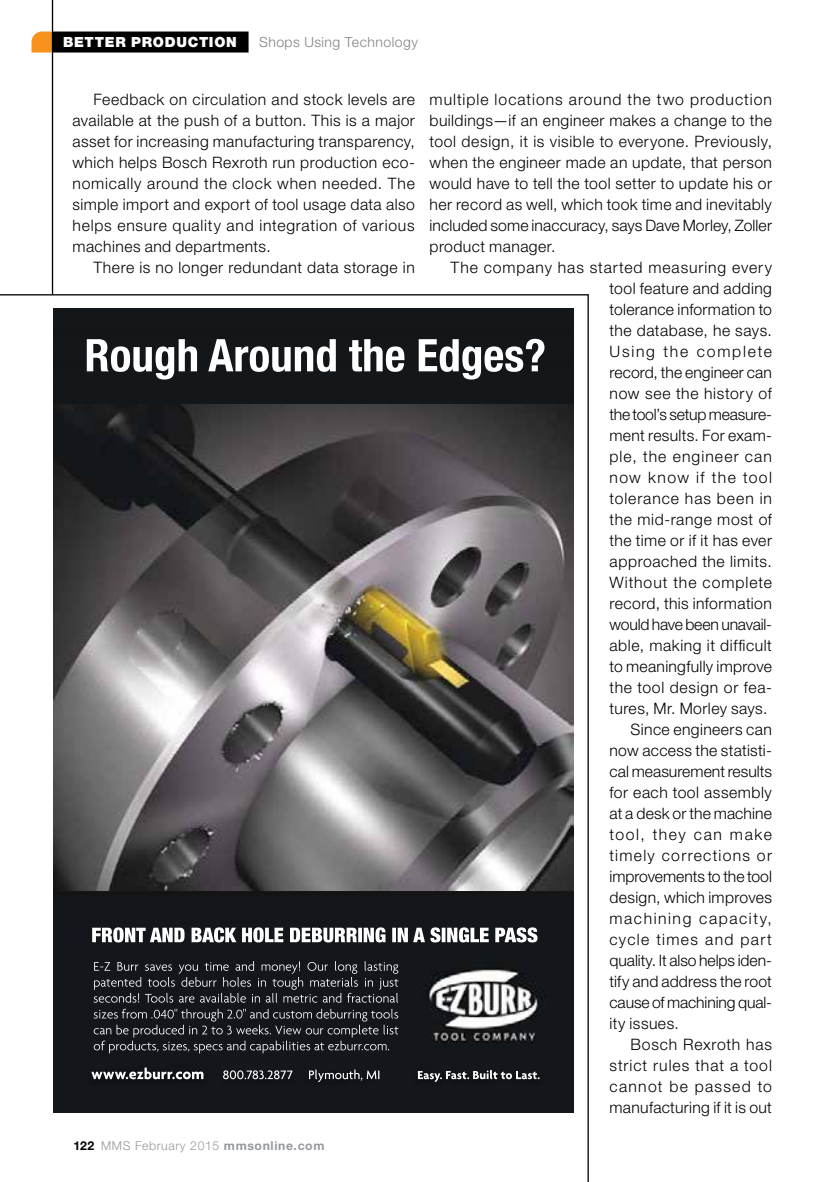
<style>
.page{position:relative;width:835px;height:1182px;background:#fff}
.page>*{position:absolute;margin:0;border:0;box-sizing:border-box;transform-origin:0 0}
.t1{font:300 15.75px "Helvetica Neue LT Std";letter-spacing:.03em;color:#000}
.t2{font:300 15.75px "Helvetica Neue LT Std";letter-spacing:.05em;color:#000}
.t3{font:300 15.75px "Helvetica Neue LT Std";letter-spacing:.06em;color:#000}
.t4{font:300 15.75px "Helvetica Neue LT Std";letter-spacing:.005em;color:#000}
.t5{font:300 15.75px "Helvetica Neue LT Std";letter-spacing:-.01em;color:#000}
.t6{font:300 15.75px "Helvetica Neue LT Std";letter-spacing:-.005em;color:#000}
.t7{font:300 15.75px "Helvetica Neue LT Std";letter-spacing:.01em;color:#000}
.t8{font:300 15.75px "Helvetica Neue LT Std";letter-spacing:.065em;color:#000}
.t9{font:300 15.75px "Helvetica Neue LT Std";letter-spacing:.08em;color:#000}
.t10{font:300 15.75px "Helvetica Neue LT Std";letter-spacing:.085em;color:#000}
.t11{font:300 15.75px "Helvetica Neue LT Std";color:#000}
.t12{font:300 15.75px "Helvetica Neue LT Std";letter-spacing:.07em;color:#000}
.t13{font:300 15.75px "Helvetica Neue LT Std";letter-spacing:.1em;color:#000}
.t14{font:300 15.75px "Helvetica Neue LT Std";letter-spacing:.115em;color:#000}
.t15{font:300 15.75px "Helvetica Neue LT Std";letter-spacing:.105em;color:#000}
.t16{font:300 14px "Helvetica Neue LT Std";letter-spacing:.035em;color:#808387}
.t17{font:900 14px "Helvetica Neue LT Std";letter-spacing:.05em;color:#fff}
.t18{font:300 12.25px "Helvetica Neue LT Std";letter-spacing:.05em;color:#95989c}
.s1{font-weight:700;color:#000}
.s2{font-weight:700}
</style>
<div class="page">
<svg style="left:32px;top:32px;width:20px;height:20px"></svg>
<div style="left:52px;top:32px;width:196px;height:20px;background:#000"></div>
<img style="left:54px;top:308px;width:520px;height:583px">
<img style="left:54px;top:891px;width:520px;height:221px">
<img style="left:91px;top:1067px;width:138px;height:12px">
<img style="left:94px;top:961px;width:117px;height:12px">
<img style="left:92px;top:927px;width:128px;height:15px">
<img style="left:87px;top:339px;width:176px;height:40px">
<hr style="left:52px;top:0;width:1px;height:294px;background:#000">
<hr style="left:587px;top:294px;width:2px;height:887px;background:#000">
<hr style="left:0;top:294px;width:588px;height:1px;background:#000">
<p class="t17" style="left:63px;top:34px;width:175px">BETTER PRODUCTION</p>
<p class="t16" style="left:259px;top:37px;width:160px">Shops Using Technology</p>
<p class="t1" style="left:93px;top:94px;width:323px">Feedback on circulation and stock levels are</p>
<p class="t1" style="left:72px;top:114px;width:344px">available at the push of a button. This is a major</p>
<p class="t1" style="left:72px;top:135px;width:344px">asset for increasing manufacturing transparency,</p>
<p class="t1" style="left:72px;top:156px;width:344px">which helps Bosch Rexroth run production eco-</p>
<p class="t2" style="left:72px;top:177px;width:344px">nomically around the clock when needed. The</p>
<p class="t1" style="left:72px;top:198px;width:344px">simple import and export of tool usage data also</p>
<p class="t2" style="left:72px;top:219px;width:344px">helps ensure quality and integration of various</p>
<p class="t1" style="left:72px;top:240px;width:200px">machines and departments.</p>
<p class="t1" style="left:93px;top:261px;width:323px">There is no longer redundant data storage in</p>
<p class="t18" style="left:74px;top:1141px;width:252px"><span class="s1">122</span> MMS February 2015 <span class="s2">mmsonline.com</span></p>
<p class="t8" style="left:429px;top:94px;width:344px">multiple locations around the two production</p>
<p class="t1" style="left:429px;top:115px;width:344px">buildings—if an engineer makes a change to the</p>
<p class="t1" style="left:429px;top:136px;width:344px">tool design, it is visible to everyone. Previously,</p>
<p class="t1" style="left:429px;top:157px;width:344px">when the engineer made an update, that person</p>
<p class="t1" style="left:429px;top:178px;width:344px">would have to tell the tool setter to update his or</p>
<p class="t1" style="left:429px;top:199px;width:344px">her record as well, which took time and inevitably</p>
<p class="t4" style="left:429px;top:220px;width:344px">included some inaccuracy, says Dave Morley, Zoller</p>
<p class="t1" style="left:429px;top:241px;width:127px">product manager.</p>
<p class="t3" style="left:450px;top:262px;width:323px">The company has started measuring every</p>
<p class="t1" style="left:609px;top:283px;width:164px">tool feature and adding</p>
<p class="t1" style="left:609px;top:304px;width:164px">tolerance information to</p>
<p class="t1" style="left:609px;top:325px;width:164px">the database, he says.</p>
<p class="t14" style="left:609px;top:346px;width:164px">Using the complete</p>
<p class="t4" style="left:609px;top:367px;width:164px">record, the engineer can</p>
<p class="t1" style="left:609px;top:388px;width:164px">now see the history of</p>
<p class="t5" style="left:609px;top:409px;width:164px">the tool’s setup measure-</p>
<p class="t1" style="left:609px;top:430px;width:164px">ment results. For exam-</p>
<p class="t12" style="left:609px;top:451px;width:164px">ple, the engineer can</p>
<p class="t10" style="left:609px;top:472px;width:164px">now know if the tool</p>
<p class="t3" style="left:609px;top:493px;width:164px">tolerance has been in</p>
<p class="t1" style="left:609px;top:514px;width:164px">the mid-range most of</p>
<p class="t1" style="left:609px;top:535px;width:164px">the time or if it has ever</p>
<p class="t1" style="left:609px;top:556px;width:164px">approached the limits.</p>
<p class="t3" style="left:609px;top:577px;width:164px">Without the complete</p>
<p class="t1" style="left:609px;top:598px;width:164px">record, this information</p>
<p class="t5" style="left:609px;top:619px;width:164px">would have been unavail-</p>
<p class="t1" style="left:609px;top:640px;width:164px">able, making it diffcult</p>
<p class="t1" style="left:609px;top:661px;width:164px">to meaningfully improve</p>
<p class="t1" style="left:609px;top:682px;width:164px">the tool design or fea-</p>
<p class="t1" style="left:609px;top:703px;width:159px">tures, Mr. Morley says.</p>
<p class="t1" style="left:630px;top:724px;width:143px">Since engineers can</p>
<p class="t1" style="left:609px;top:745px;width:164px">now access the statisti-</p>
<p class="t11" style="left:609px;top:766px;width:164px">cal measurement results</p>
<p class="t1" style="left:609px;top:787px;width:164px">for each tool assembly</p>
<p class="t7" style="left:609px;top:808px;width:164px">at a desk or the machine</p>
<p class="t15" style="left:609px;top:829px;width:164px">tool, they can make</p>
<p class="t9" style="left:609px;top:850px;width:164px">timely corrections or</p>
<p class="t6" style="left:609px;top:871px;width:164px">improvements to the tool</p>
<p class="t1" style="left:609px;top:892px;width:164px">design, which improves</p>
<p class="t13" style="left:609px;top:913px;width:164px">machining capacity,</p>
<p class="t10" style="left:609px;top:934px;width:164px">cycle times and part</p>
<p class="t6" style="left:609px;top:955px;width:164px">quality. It also helps iden-</p>
<p class="t7" style="left:609px;top:976px;width:164px">tify and address the root</p>
<p class="t5" style="left:609px;top:997px;width:164px">cause of machining qual-</p>
<p class="t1" style="left:609px;top:1018px;width:71px">ity issues.</p>
<p class="t2" style="left:630px;top:1039px;width:143px">Bosch Rexroth has</p>
<p class="t3" style="left:609px;top:1060px;width:164px">strict rules that a tool</p>
<p class="t9" style="left:609px;top:1081px;width:164px">cannot be passed to</p>
<p class="t1" style="left:609px;top:1102px;width:164px">manufacturing if it is out</p>
</div>
